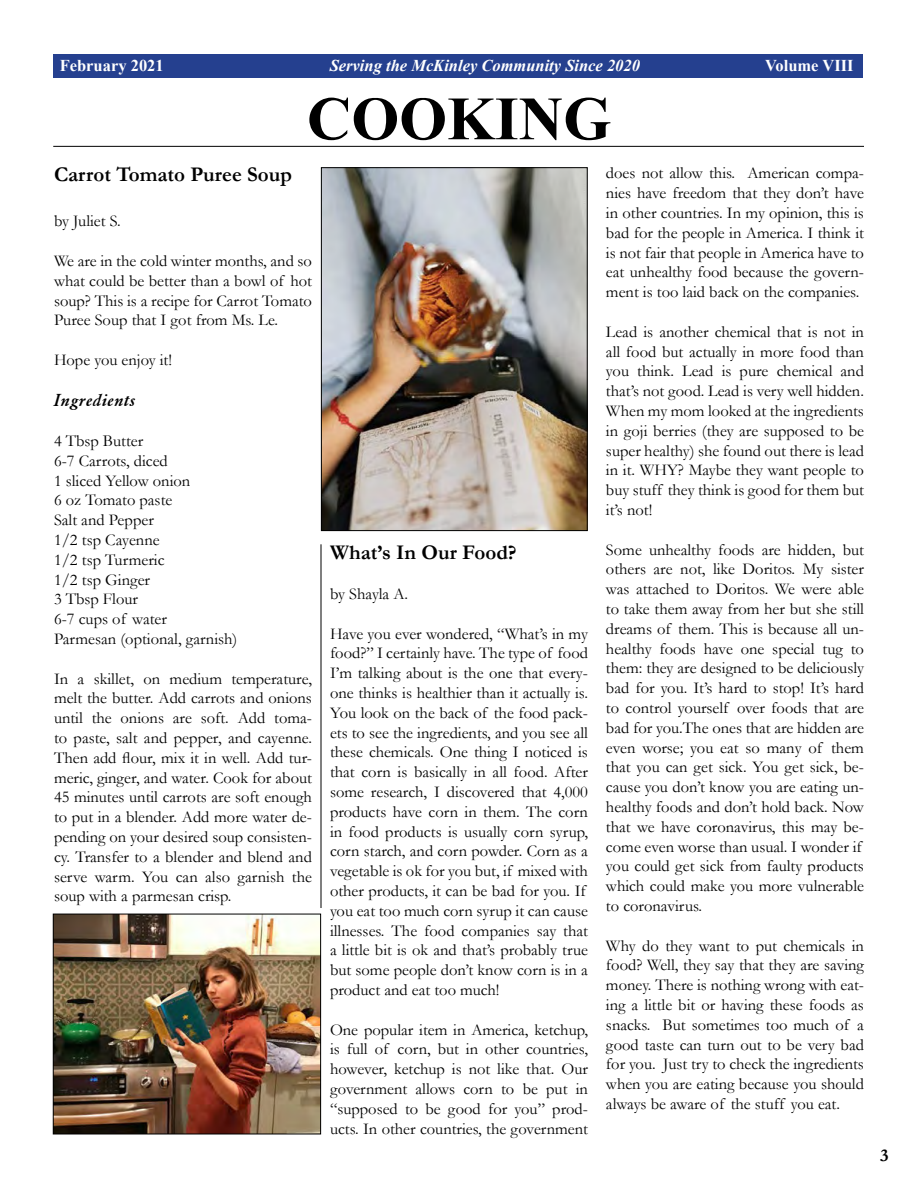
<style>
.page{position:relative;width:918px;height:1188px;background:#fff}
.page>*{position:absolute;margin:0;border:0;box-sizing:border-box;transform-origin:0 0}
.t1{font:700 61.5px "Times New Roman";color:#000}
.t2{font:700 21px "Garamond";color:#000}
.t3{font:italic 500 18px "Garamond";color:#000}
.t4{font:700 18px "Garamond";color:#000}
.t5{font:16.5px/19.8px "Garamond";color:#000;text-align:justify}
.t6{font:italic 700 16.5px "Times New Roman";color:#fff}
.t7{font:700 16.5px "Times New Roman";color:#fff}
</style>
<div class="page">
<hr style="left:53px;top:146px;width:811px;height:1px;background:#000">
<div style="left:53px;top:54px;width:810px;height:24px;background:#25408f"></div>
<img style="left:55px;top:916px;width:264px;height:216px">
<div style="left:53px;top:914px;width:268px;height:220px;border:1px solid #000"></div>
<img style="left:323px;top:169px;width:263px;height:360px">
<div style="left:321px;top:167px;width:267px;height:364px;border:1px solid #000"></div>
<hr style="left:321px;top:544px;width:1px;height:364px;background:#000">
<p class="t7" style="left:60px;top:54px;width:106px">February 2021</p>
<p class="t6" style="left:330px;top:54px;width:312px">Serving the McKinley Community Since 2020</p>
<p class="t7" style="left:765px;top:54px;width:90px">Volume VIII</p>
<h1 class="t1" style="left:307px;top:76px;width:306px">COOKING</h1>
<p class="t2" style="left:54px;top:160px;width:240px">Carrot Tomato Puree Soup</p>
<p class="t5" style="left:54px;top:211px;width:68px">by Juliet S.</p>
<p class="t5" style="left:54px;top:250px;width:260px">We are in the cold winter months, and so what could be better than a bowl of hot soup? This is a recipe for Carrot Tomato Puree Soup that I got from Ms. Le.</p>
<p class="t5" style="left:54px;top:349px;width:120px">Hope you enjoy it!</p>
<p class="t3" style="left:54px;top:390px;width:84px">Ingredients</p>
<p class="t5" style="left:54px;top:430px;width:185px;text-align:left">4 Tbsp Butter<br>6-7 Carrots, diced<br>1 sliced Yellow onion<br>6 oz Tomato paste<br>Salt and Pepper<br>1/2 tsp Cayenne<br>1/2 tsp Turmeric<br>1/2 tsp Ginger<br>3 Tbsp Flour<br>6-7 cups of water<br>Parmesan (optional, garnish)</p>
<p class="t5" style="left:54px;top:668px;width:260px">In a skillet, on medium temperature, melt the butter. Add carrots and onions until the onions are soft. Add toma&shy;to paste, salt and pepper, and cayenne.<br>Then add flour, mix it in well. Add tur&shy;meric, ginger, and water. Cook for about 45 minutes until carrots are soft enough to put in a blender. Add more water de&shy;pending on your desired soup consisten&shy;cy. Transfer to a blender and blend and serve warm. You can also garnish the soup with a parmesan crisp.</p>
<p class="t2" style="left:330px;top:538px;width:188px">What’s In Our Food?</p>
<p class="t5" style="left:330px;top:583px;width:80px">by Shayla A.</p>
<p class="t5" style="left:330px;top:623px;width:260px;text-align:left">Have you ever wondered, “What’s in my food?” I certainly have. The type of food I’m talking about is the one that every&shy;one thinks is healthier than it actually is.<br>You look on the back of the food pack&shy;ets to see the ingredients, and you see all these chemicals. One thing I noticed is that corn is basically in all food. After some research, I discovered that 4,000 products have corn in them. The corn in food products is usually corn syrup, corn starch, and corn powder. Corn as a vegetable is ok for you but, if mixed with other products, it can be bad for you. If you eat too much corn syrup it can cause illnesses. The food companies say that a little bit is ok and that’s probably true but some people don’t know corn is in a product and eat too much!</p>
<p class="t5" style="left:330px;top:1019px;width:260px">One popular item in America, ketchup, is full of corn, but in other countries, however, ketchup is not like that. Our government allows corn to be put in “supposed to be good for you” prod&shy;ucts. In other countries, the government</p>
<p class="t5" style="left:606px;top:163px;width:260px">does not allow this. American compa&shy;nies have freedom that they don’t have in other countries. In my opinion, this is bad for the people in America. I think it is not fair that people in America have to eat unhealthy food because the govern&shy;ment is too laid back on the companies.</p>
<p class="t5" style="left:606px;top:321px;width:260px">Lead is another chemical that is not in all food but actually in more food than you think. Lead is pure chemical and that’s not good. Lead is very well hidden.<br>When my mom looked at the ingredients in goji berries (they are supposed to be super healthy) she found out there is lead in it. WHY? Maybe they want people to buy stuff they think is good for them but it’s not!</p>
<p class="t5" style="left:606px;top:539px;width:260px;text-align:left">Some unhealthy foods are hidden, but others are not, like Doritos. My sister was attached to Doritos. We were able to take them away from her but she still dreams of them. This is because all un&shy;healthy foods have one special tug to them: they are designed to be deliciously bad for you. It’s hard to stop! It’s hard to control yourself over foods that are bad for you.The ones that are hidden are even worse; you eat so many of them that you can get sick. You get sick, be&shy;cause you don’t know you are eating un&shy;healthy foods and don’t hold back. Now that we have coronavirus, this may be&shy;come even worse than usual. I wonder if you could get sick from faulty products which could make you more vulnerable to coronavirus.</p>
<p class="t5" style="left:606px;top:935px;width:260px">Why do they want to put chemicals in food? Well, they say that they are saving money. There is nothing wrong with eat&shy;ing a little bit or having these foods as snacks. But sometimes too much of a good taste can turn out to be very bad for you. Just try to check the ingredients when you are eating because you should always be aware of the stuff you eat.</p>
<p class="t4" style="left:880px;top:1143px;width:10px">3</p>
</div>
